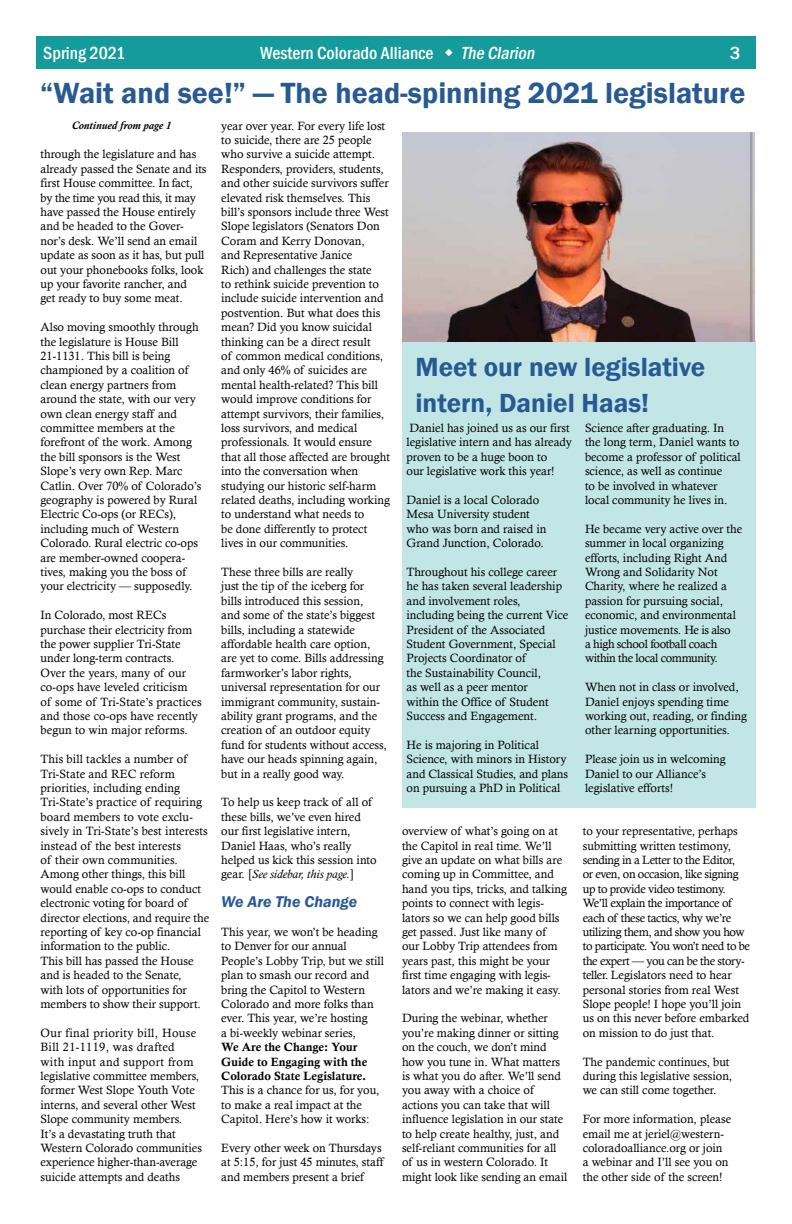
<style>
.page{position:relative;width:792px;height:1224px;background:#fff}
.page>*{position:absolute;margin:0;border:0;box-sizing:border-box;transform-origin:0 0}
.t1{font:600 30px "Franklin Gothic";color:#275993}
.t2{font:600 27px/36px "Franklin Gothic";color:#275993}
.t3{font:500 condensed 18px "Franklin Gothic";color:#fff}
.t4{font:italic 500 condensed 18px "Franklin Gothic";color:#fff}
.t5{font:500 18px "Franklin Gothic";color:#fff}
.t6{font:italic 600 16px "Franklin Gothic";color:#275993}
.t7{font:12px/14.4px "Calisto";color:#000}
.t8{font:12px/14.4px "Calisto";letter-spacing:-.03em;color:#000}
.t9{font:12px/14.4px "Calis MT Bol";color:#000}
.t10{font:italic 700 11px "Calisto";color:#000}
.s1{font-style:italic}
</style>
<div class="page">
<div style="left:36px;top:36px;width:720px;height:32px;background:#159b9b"></div>
<div style="left:402px;top:340px;width:354px;height:468px;background:#c2e6e6"></div>
<img style="left:402px;top:132px;width:353px;height:210px">
<h3 class="t3" style="left:43px;top:41px;width:84px">Spring 2021</h3>
<h3 class="t3" style="left:260px;top:41px;width:175px">Western Colorado Alliance</h3>
<h3 class="t4" style="left:461px;top:41px;width:79px">The Clarion</h3>
<h3 class="t5" style="left:730px;top:42px;width:12px">3</h3>
<h1 class="t1" style="left:40px;top:74px;width:707px">“Wait and see!” — The head-spinning 2021 legislature</h1>
<p class="t10" style="left:72px;top:119px;width:101px">Continued from page 1</p>
<p class="t7" style="left:221px;top:118px;width:170px">year over year. For every life lost to suicide, there are 25 people who survive a suicide attempt.<br>Responders, providers, students, and other suicide survivors suffer elevated risk themselves. This bill’s sponsors include three West<br>Slope legislators (Senators Don<br>Coram and Kerry Donovan,<br>and Representative Janice<br>Rich) and challenges the state<br>to rethink suicide prevention to include suicide intervention and postvention. But what does this mean? Did you know suicidal thinking can be a direct result<br>of common medical conditions, and only 46% of suicides are mental health-related? This bill would improve conditions for attempt survivors, their families, loss survivors, and medical professionals. It would ensure that all those affected are brought into the conversation when studying our historic self-harm related deaths, including working to understand what needs to<br>be done differently to protect lives in our communities.</p>
<p class="t7" style="left:221px;top:565px;width:167px">These three bills are really<br>just the tip of the iceberg for bills introduced this session,<br>and some of the state’s biggest bills, including a statewide affordable health care option, are yet to come. Bills addressing farmworker’s labor rights, universal representation for our immigrant community, sustain&shy;ability grant programs, and the creation of an outdoor equity fund for students without access, have our heads spinning again, but in a really good way.</p>
<p class="t7" style="left:221px;top:795px;width:157px">To help us keep track of all of these bills, we’ve even hired our first legislative intern,<br>Daniel Haas, who’s really helped us kick this session into gear. [<span class="s1">See sidebar, this page.</span>]</p>
<h3 class="t6" style="left:221px;top:892px;width:137px">We Are The Change</h3>
<p class="t7" style="left:221px;top:925px;width:164px">This year, we won’t be heading to Denver for our annual<br>People’s Lobby Trip, but we still plan to smash our record and bring the Capitol to Western<br>Colorado and more folks than ever. This year, we’re hosting<br>a bi-weekly webinar series,</p>
<p class="t9" style="left:221px;top:1040px;width:148px">We Are the Change: Your<br>Guide to Engaging with the<br>Colorado State Legislature.</p>
<p class="t7" style="left:221px;top:1083px;width:160px">This is a chance for us, for you, to make a real impact at the<br>Capitol. Here’s how it works:</p>
<p class="t7" style="left:221px;top:1141px;width:164px">Every other week on Thursdays at 5:15, for just 45 minutes, staff and members present a brief</p>
<p class="t7" style="left:40px;top:147px;width:168px">through the legislature and has already passed the Senate and its first House committee. In fact, by the time you read this, it may have passed the House entirely and be headed to the Gover&shy;nor’s desk. We’ll send an email update as soon as it has, but pull out your phonebooks folks, look up your favorite rancher, and<br>get ready to buy some meat.</p>
<p class="t7" style="left:40px;top:320px;width:162px">Also moving smoothly through the legislature is House Bill<br>21-1131. This bill is being championed by a coalition of clean energy partners from around the state, with our very own clean energy staff and committee members at the forefront of the work. Among the bill sponsors is the West<br>Slope’s very own Rep. Marc<br>Catlin. Over 70% of Colorado’s geography is powered by Rural<br>Electric Co-ops (or RECs), including much of Western<br>Colorado. Rural electric co-ops are member-owned coopera&shy;tives, making you the boss of your electricity — supposedly.</p>
<p class="t7" style="left:40px;top:608px;width:163px">In Colorado, most RECs purchase their electricity from the power supplier Tri-State under long-term contracts.<br>Over the years, many of our co-ops have leveled criticism<br>of some of Tri-State’s practices and those co-ops have recently begun to win major reforms.</p>
<p class="t7" style="left:40px;top:752px;width:170px">This bill tackles a number of<br>Tri-State and REC reform priorities, including ending<br>Tri-State’s practice of requiring board members to vote exclu&shy;sively in Tri-State’s best interests instead of the best interests<br>of their own communities.<br>Among other things, this bill would enable co-ops to conduct electronic voting for board of director elections, and require the reporting of key co-op financial information to the public.<br>This bill has passed the House and is headed to the Senate,<br>with lots of opportunities for members to show their support.</p>
<p class="t7" style="left:40px;top:1025px;width:163px">Our final priority bill, House<br>Bill 21-1119, was drafted<br>with input and support from legislative committee members, former West Slope Youth Vote interns, and several other West<br>Slope community members.<br>It’s a devastating truth that<br>Western Colorado communities experience higher-than-average suicide attempts and deaths</p>
<h2 class="t2" style="left:416px;top:349px;width:291px">Meet our new legislative intern, Daniel Haas!</h2>
<p class="t7" style="left:406px;top:421px;width:167px">Daniel has joined us as our first legislative intern and has already proven to be a huge boon to<br>our legislative work this year!</p>
<p class="t7" style="left:406px;top:493px;width:141px">Daniel is a local Colorado<br>Mesa University student who was born and raised in<br>Grand Junction, Colorado.</p>
<p class="t7" style="left:406px;top:565px;width:163px">Throughout his college career he has taken several leadership and involvement roles, including being the current Vice<br>President of the Associated<br>Student Government, Special<br>Projects Coordinator of<br>the Sustainability Council,<br>as well as a peer mentor<br>within the Office of Student<br>Success and Engagement.</p>
<p class="t7" style="left:406px;top:737px;width:163px">He is majoring in Political<br>Science, with minors in History and Classical Studies, and plans on pursuing a PhD in Political</p>
<p class="t7" style="left:585px;top:421px;width:157px">Science after graduating. In the long term, Daniel wants to become a professor of political science, as well as continue<br>to be involved in whatever local community he lives in.</p>
<p class="t7" style="left:585px;top:521px;width:159px">He became very active over the summer in local organizing efforts, including Right And<br>Wrong and Solidarity Not<br>Charity, where he realized a passion for pursuing social, economic, and environmental justice movements. He is also<br>a high school football coach within the local community.</p>
<p class="t7" style="left:585px;top:680px;width:163px">When not in class or involved,<br>Daniel enjoys spending time working out, reading, or finding other learning opportunities.</p>
<p class="t7" style="left:585px;top:752px;width:142px">Please join us in welcoming<br>Daniel to our Alliance’s legislative efforts!</p>
<p class="t7" style="left:402px;top:824px;width:166px">overview of what’s going on at the Capitol in real time. We’ll give an update on what bills are coming up in Committee, and hand you tips, tricks, and talking points to connect with legis&shy;lators so we can help good bills get passed. Just like many of<br>our Lobby Trip attendees from years past, this might be your first time engaging with legis&shy;lators and we’re making it easy.</p>
<p class="t7" style="left:402px;top:1011px;width:167px">During the webinar, whether you’re making dinner or sitting on the couch, we don’t mind how you tune in. What matters is what you do after. We’ll send you away with a choice of actions you can take that will influence legislation in our state to help create healthy, just, and self-reliant communities for all of us in western Colorado. It might look like sending an email</p>
<p class="t8" style="left:583px;top:824px;width:169px">to your representative, perhaps submitting written testimony, sending in a Letter to the Editor,<br>or even, on occasion, like signing up to provide video testimony.<br>We’ll explain the importance of each of these tactics, why we’re utilizing them, and show you how to participate. You won’t need to be the expert — you can be the story&shy;teller. Legislators need to hear personal stories from real West<br>Slope people! I hope you’ll join us on this never before embarked on mission to do just that.</p>
<p class="t7" style="left:583px;top:1054px;width:151px">The pandemic continues, but during this legislative session, we can still come together.</p>
<p class="t7" style="left:583px;top:1112px;width:150px">For more information, please email me at jeriel@western&shy;coloradoalliance.org or join a webinar and I’ll see you on the other side of the screen!</p>
</div>
